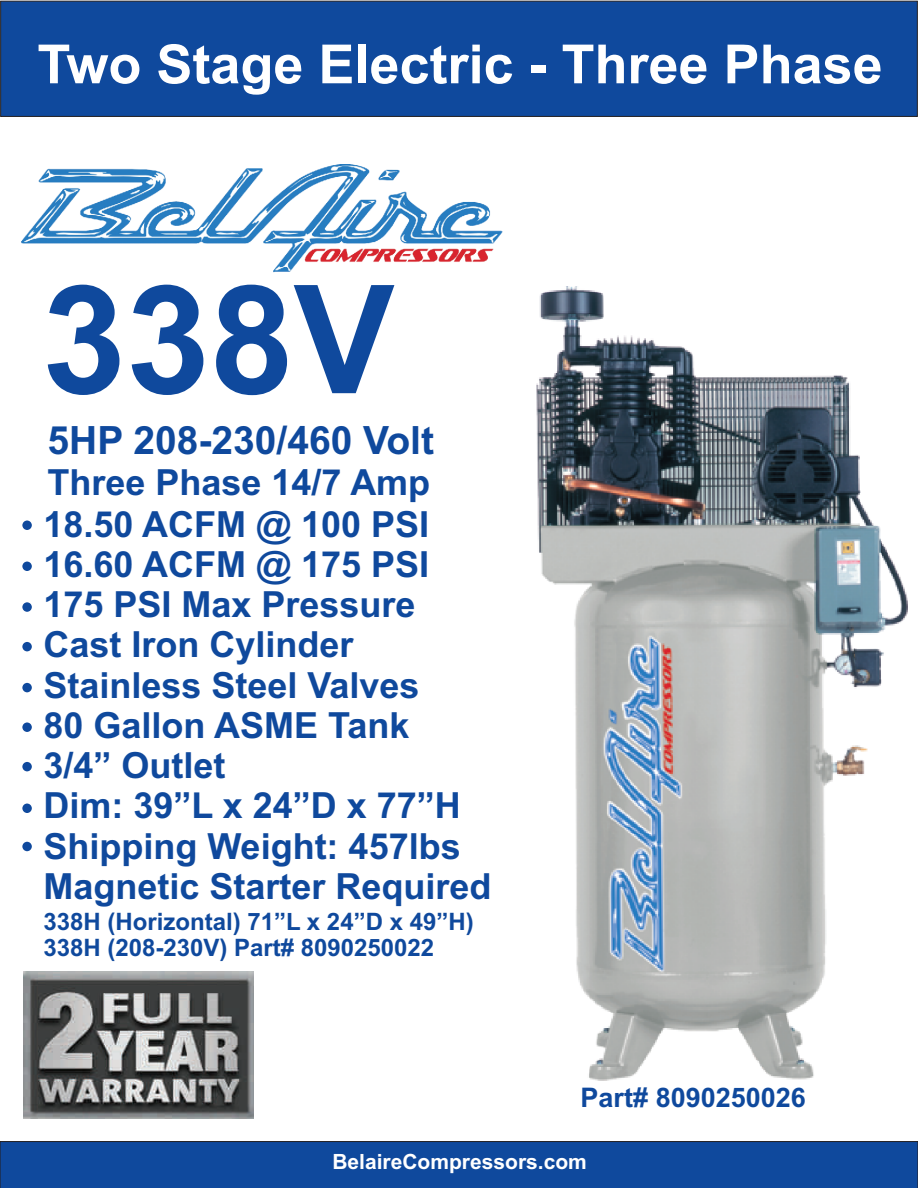
<style>
.page{position:relative;width:918px;height:1188px;background:#fff}
.page>*{position:absolute;margin:0;border:0;box-sizing:border-box;transform-origin:0 0}
.t1{font:700 151.05px "Arial";color:#0f499d}
.t2{font:700 54px "Arial";color:#fff}
.t3{font:700 39px "Arial";color:#0f499d}
.t4{font:700 36px/40.3px "Arial";color:#0f499d}
.t5{font:700 27px "Arial";color:#0f499d}
.t6{font:700 24px/26.8px "Arial";color:#0f499d}
.t7{font:700 21px "Arial";color:#fff}
</style>
<div class="page">
<div style="left:0;top:1px;width:918px;height:116px;background:#0f499d"></div>
<div style="left:0;top:1141px;width:918px;height:47px;background:#0f499d"></div>
<img style="left:21px;top:164px;width:482px;height:108px">
<img style="left:24px;top:972px;width:229px;height:146px">
<div style="left:19px;top:518px;width:16px;height:15px;background:#0f499d;border:3px solid #fff;border-radius:50%"></div>
<div style="left:19px;top:801px;width:16px;height:15px;background:#0f499d;border:3px solid #fff;border-radius:50%"></div>
<div style="left:19px;top:759px;width:16px;height:15px;background:#0f499d;border:3px solid #fff;border-radius:50%"></div>
<div style="left:19px;top:719px;width:16px;height:16px;background:#0f499d;border:3px solid #fff;border-radius:50%"></div>
<div style="left:19px;top:680px;width:16px;height:15px;background:#0f499d;border:3px solid #fff;border-radius:50%"></div>
<div style="left:19px;top:639px;width:16px;height:15px;background:#0f499d;border:3px solid #fff;border-radius:50%"></div>
<svg style="left:19px;top:599px;width:16px;height:16px"></svg>
<div style="left:19px;top:559px;width:16px;height:15px;background:#0f499d;border:3px solid #fff;border-radius:50%"></div>
<div style="left:19px;top:839px;width:16px;height:15px;background:#0f499d;border:3px solid #fff;border-radius:50%"></div>
<img style="left:537px;top:287px;width:370px;height:793px">
<h2 class="t2" style="left:37px;top:44px;width:847px">Two Stage Electric - Three Phase</h2>
<h1 class="t1" style="left:42px;top:283px;width:354px">338V</h1>
<p class="t3" style="left:47px;top:425px;width:388px">5HP 208-230/460 Volt</p>
<p class="t4" style="left:43px;top:465px;width:450px">Three Phase 14/7 Amp<br>18.50 ACFM @ 100 PSI<br>16.60 ACFM @ 175 PSI<br>175 PSI Max Pressure<br>Cast Iron Cylinder<br>Stainless Steel Valves<br>80 Gallon ASME Tank<br>3/4” Outlet<br>Dim: 39”L x 24”D x 77”H<br>Shipping Weight: 457lbs<br>Magnetic Starter Required</p>
<p class="t6" style="left:43px;top:910px;width:432px">338H (Horizontal) 71”L x 24”D x 49”H)<br>338H (208-230V) Part# 8090250022</p>
<p class="t5" style="left:581px;top:1087px;width:227px">Part# 8090250026</p>
<p class="t7" style="left:332px;top:1154px;width:256px">BelaireCompressors.com</p>
</div>
